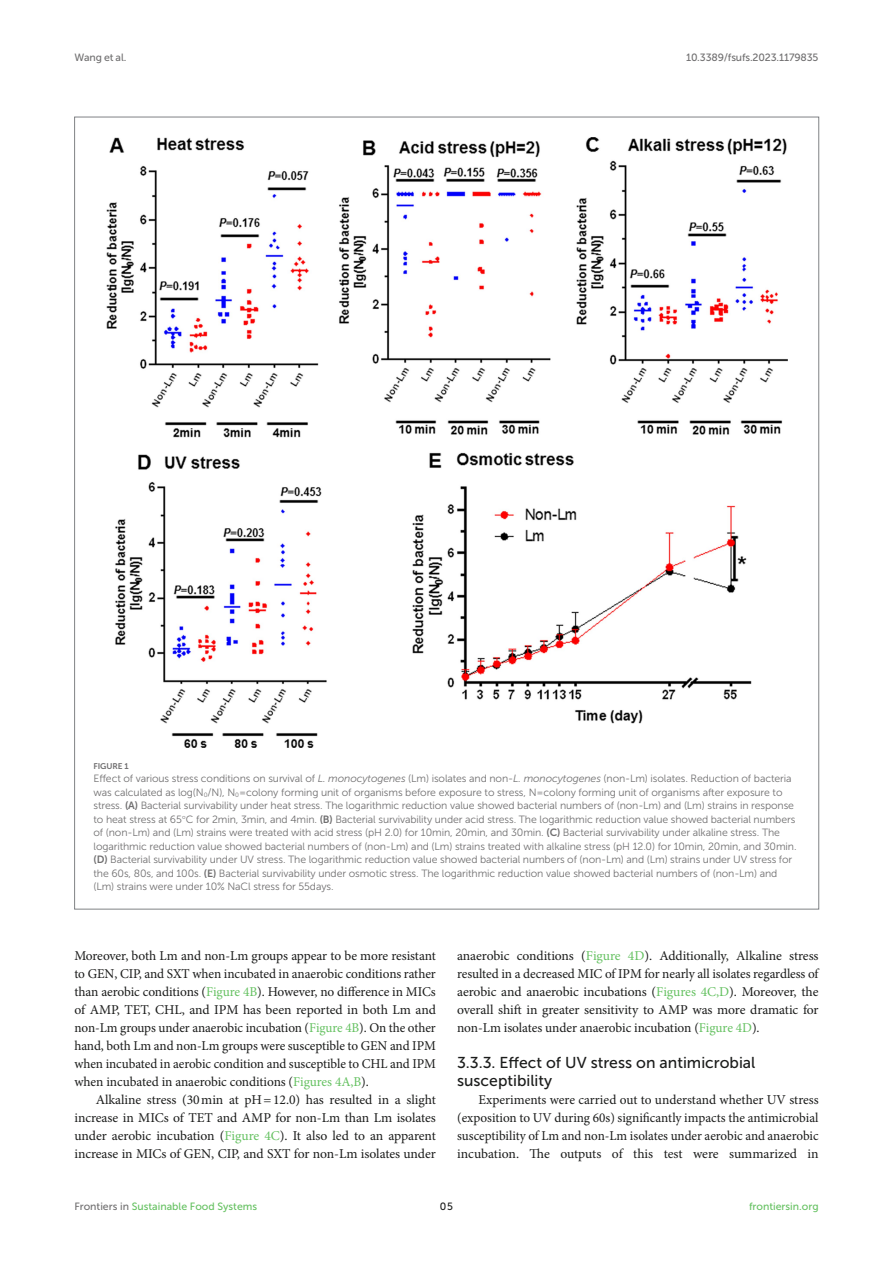
<style>
.page{position:relative;width:893px;height:1263px;background:#fff}
.page>*{position:absolute;margin:0;border:0;box-sizing:border-box;transform-origin:0 0}
.HEAD_3{font:15.75px/18px "Museo Sans 500";color:#1b1c1b}
.TEXT{font:13.5px/18px "Minion Pro";letter-spacing:-.005em;color:#1b1c1b;text-align:justify}
.TEXT_FLUSH{font:13.5px/18px "Minion Pro";letter-spacing:-.005em;color:#1b1c1b;text-align:justify}
.FIG_LEG{font:10.5px/13.5px "Museo Sans 300";letter-spacing:-.01em;color:#706f70}
.t1{font:10.5px "Museo Sans 500";color:#65c161}
.t2{font:10.5px "Museo Sans 500";letter-spacing:-.015em;color:#706f70}
.t3{font:10.5px "Museo Sans 500";color:#1b1c1b}
.FIG_HD{font:8.25px "Museo Sans 700";letter-spacing:-.01em;color:#706f70}
.s1{font-style:italic}
.s2{font-family:"Museo Sans 700"}
.s3{font-family:"STIX"}
.s4{color:#65c161}
.s5{color:#706f70}
</style>
<div class="page">
<img style="left:106px;top:137px;width:682px;height:611px">
<p class="t2" style="left:74px;top:51px;width:53px">Wang et al.</p>
<p class="t2" style="left:686px;top:51px;width:134px">10.3389/fsufs.2023.1179835</p>
<p class="FIG_HD" style="left:94px;top:761px;width:37px">FIGURE 1</p>
<p class="FIG_LEG" style="left:94px;top:772px;width:705px">Effect of various stress conditions on survival of <span class="s1">L. monocytogenes</span> (Lm) isolates and non-<span class="s1">L. monocytogenes</span> (non-Lm) isolates. Reduction of bacteria was calculated as log(N<sub>0</sub>/N), N<sub>0</sub> = colony forming unit of organisms before exposure to stress, N = colony forming unit of organisms after exposure to stress. <span class="s2">(A)</span> Bacterial survivability under heat stress. The logarithmic reduction value showed bacterial numbers of (non-Lm) and (Lm) strains in response to heat stress at 65<span class="s3">°</span>C for 2 min, 3 min, and 4 min. <span class="s2">(B)</span> Bacterial survivability under acid stress. The logarithmic reduction value showed bacterial numbers of (non-Lm) and (Lm) strains were treated with acid stress (pH 2.0) for 10 min, 20 min, and 30 min. <span class="s2">(C)</span> Bacterial survivability under alkaline stress. The logarithmic reduction value showed bacterial numbers of (non-Lm) and (Lm) strains treated with alkaline stress (pH 12.0) for 10 min, 20 min, and 30 min. <span class="s2">(D)</span> Bacterial survivability under UV stress. The logarithmic reduction value showed bacterial numbers of (non-Lm) and (Lm) strains under UV stress for the 60s, 80s, and 100 s. <span class="s2">(E)</span> Bacterial survivability under osmotic stress. The logarithmic reduction value showed bacterial numbers of (non-Lm) and (Lm) strains were under 10% NaCl stress for 55 days.</p>
<p class="TEXT" style="left:74px;top:947px;width:363px">Moreover, both Lm and non-Lm groups appear to be more resistant to GEN, CIP, and SXT when incubated in anaerobic conditions rather than aerobic conditions (<span class="s4">Figure 4B</span>). However, no difference in MICs of AMP, TET, CHL, and IPM has been reported in both Lm and non-Lm groups under anaerobic incubation (<span class="s4">Figure 4B</span>). On the other hand, both Lm and non-Lm groups were susceptible to GEN and IPM when incubated in aerobic condition and susceptible to CHL and IPM when incubated in anaerobic conditions (<span class="s4">Figures 4A,B</span>).</p>
<p class="TEXT" style="left:74px;top:1091px;width:363px;text-indent:21px">Alkaline stress (30min at pH=12.0) has resulted in a slight increase in MICs of TET and AMP for non-Lm than Lm isolates under aerobic incubation (<span class="s4">Figure 4C</span>). It also led to an apparent increase in MICs of GEN, CIP, and SXT for non-Lm isolates under</p>
<p class="TEXT" style="left:457px;top:947px;width:363px">anaerobic conditions (<span class="s4">Figure 4D</span>). Additionally, Alkaline stress resulted in a decreased MIC of IPM for nearly all isolates regardless of aerobic and anaerobic incubations (<span class="s4">Figures 4C,D</span>). Moreover, the overall shift in greater sensitivity to AMP was more dramatic for non-Lm isolates under anaerobic incubation (<span class="s4">Figure 4D</span>).</p>
<p class="HEAD_3" style="left:457px;top:1054px;width:300px">3.3.3. Effect of UV stress on antimicrobial susceptibility</p>
<p class="TEXT_FLUSH" style="left:457px;top:1091px;width:363px;text-indent:21px">Experiments were carried out to understand whether UV stress (exposition to UV during 60s) significantly impacts the antimicrobial susceptibility of Lm and non-Lm isolates under aerobic and anaerobic incubation. The outputs of this test were summarized in</p>
<p class="t1" style="left:74px;top:1200px;width:184px"><span class="s5">Frontiers in</span> Sustainable Food Systems</p>
<p class="t3" style="left:440px;top:1200px;width:14px">05</p>
<p class="t1" style="left:749px;top:1200px;width:71px">frontiersin.org</p>
</div>
